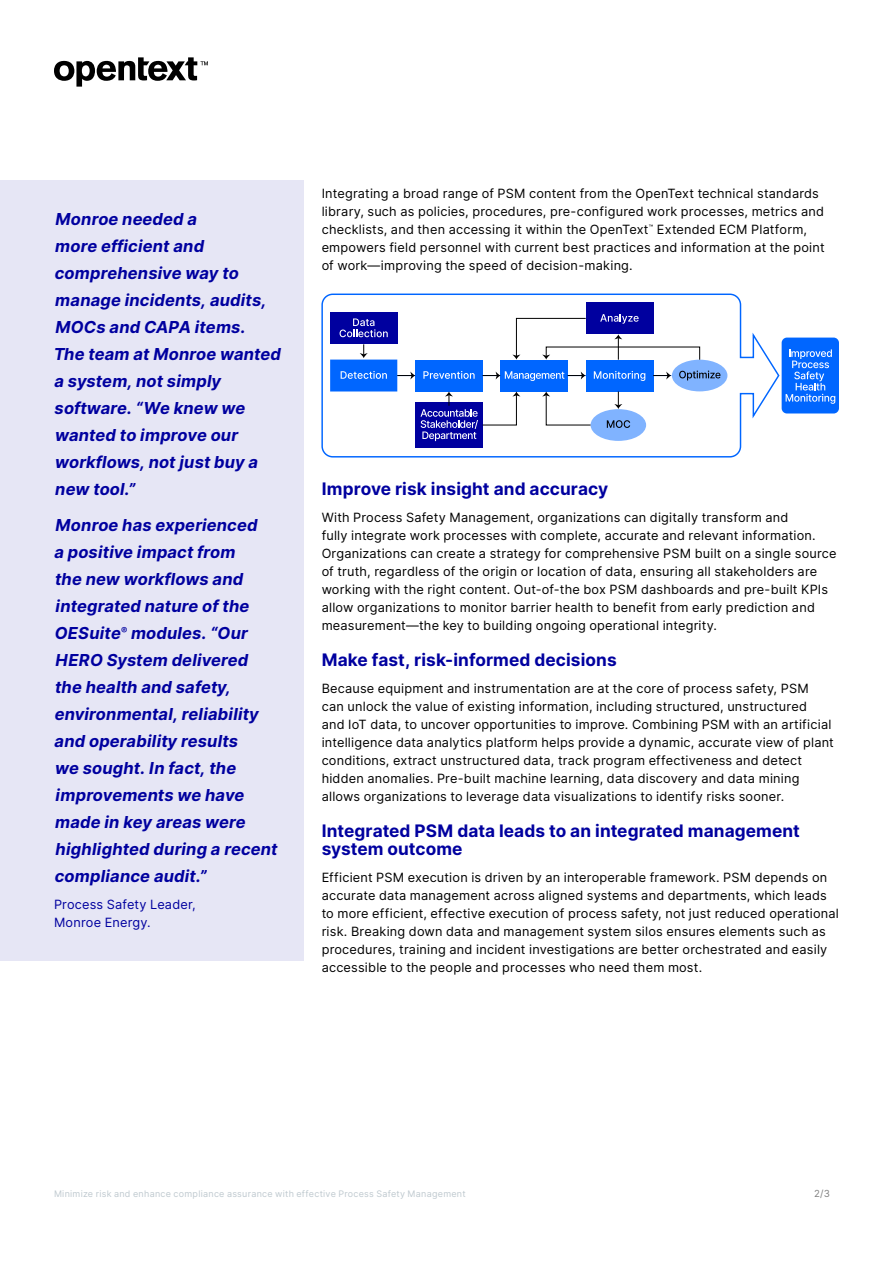
<style>
.page{position:relative;width:893px;height:1263px;background:#fff}
.page>*{position:absolute;margin:0;border:0;box-sizing:border-box;transform-origin:0 0}
.t1{font:700 17.25px/18px "Inter";letter-spacing:.005em;color:#00009f}
.Sidebar_Quote{font:italic 700 16.5px/27px "Inter";letter-spacing:.01em;color:#00009f}
.Body{font:12.75px/18px "Inter";letter-spacing:.015em;color:#000}
.Sidebar_body{font:12.75px/18px "Inter";letter-spacing:.015em;color:#00009f}
.t2{font:9.75px "Inter";color:#808080}
.t3{font:9px "Inter";letter-spacing:.03em;color:#bfc9cf}
</style>
<div class="page">
<svg style="left:54px;top:57px;width:154px;height:30px"></svg>
<div style="left:0;top:180px;width:303px;height:780px;background:#e6e6f5"></div>
<svg style="left:321px;top:293px;width:459px;height:165px"></svg>
<div style="left:330px;top:312px;width:67px;height:32px;background:#00009f"></div>
<div style="left:415px;top:402px;width:68px;height:46px;background:#00009f"></div>
<div style="left:586px;top:302px;width:67px;height:32px;background:#00009f"></div>
<div style="left:672px;top:360px;width:55px;height:31px;background:#80b3ff;border-radius:50%"></div>
<div style="left:782px;top:338px;width:57px;height:75px;background:#06f;border-radius:5px"></div>
<svg style="left:786px;top:349px;width:49px;height:55px"></svg>
<svg style="left:330px;top:314px;width:390px;height:127px"></svg>
<p class="Sidebar_Quote" style="left:54px;top:205px;width:229px">Monroe needed a<br>more efficient and comprehensive way to manage incidents, audits,<br>MOCs and CAPA items.<br>The team at Monroe wanted a system, not simply software. “We knew we wanted to improve our workflows, not just buy a new tool.”</p>
<p class="Sidebar_Quote" style="left:55px;top:511px;width:225px">Monroe has experienced<br>a positive impact from<br>the new workflows and integrated nature of the<br>OESuite<sup>®</sup> modules. “Our<br>HERO System delivered the health and safety, environmental, reliability and operability results<br>we sought. In fact, the improvements we have made in key areas were highlighted during a recent compliance audit.”</p>
<p class="Sidebar_body" style="left:54px;top:895px;width:143px">Process Safety Leader,<br>Monroe Energy.</p>
<p class="Body" style="left:322px;top:184px;width:505px">Integrating a broad range of PSM content from the OpenText technical standards library, such as policies, procedures, pre-configured work processes, metrics and checklists, and then accessing it within the OpenText<sup>™</sup> Extended ECM Platform, empowers field personnel with current best practices and information at the point of work—improving the speed of decision-making.</p>
<h3 class="t1" style="left:322px;top:479px;width:288px">Improve risk insight and accuracy</h3>
<p class="Body" style="left:322px;top:508px;width:516px">With Process Safety Management, organizations can digitally transform and<br>fully integrate work processes with complete, accurate and relevant information.<br>Organizations can create a strategy for comprehensive PSM built on a single source of truth, regardless of the origin or location of data, ensuring all stakeholders are working with the right content. Out-of-the box PSM dashboards and pre-built KPIs allow organizations to monitor barrier health to benefit from early prediction and measurement—the key to building ongoing operational integrity.</p>
<h3 class="t1" style="left:322px;top:650px;width:297px">Make fast, risk-informed decisions</h3>
<p class="Body" style="left:322px;top:679px;width:514px">Because equipment and instrumentation are at the core of process safety, PSM can unlock the value of existing information, including structured, unstructured<br>and IoT data, to uncover opportunities to improve. Combining PSM with an artificial intelligence data analytics platform helps provide a dynamic, accurate view of plant conditions, extract unstructured data, track program effectiveness and detect hidden anomalies. Pre-built machine learning, data discovery and data mining allows organizations to leverage data visualizations to identify risks sooner.</p>
<h3 class="t1" style="left:322px;top:821px;width:480px">Integrated PSM data leads to an integrated management system outcome</h3>
<p class="Body" style="left:322px;top:868px;width:519px">Efficient PSM execution is driven by an interoperable framework. PSM depends on accurate data management across aligned systems and departments, which leads to more efficient, effective execution of process safety, not just reduced operational risk. Breaking down data and management system silos ensures elements such as procedures, training and incident investigations are better orchestrated and easily accessible to the people and processes who need them most.</p>
<p class="t3" style="left:54px;top:1187px;width:413px">Minimize risk and enhance compliance assurance with effective Process Safety Management</p>
<p class="t2" style="left:814px;top:1186px;width:17px">2/3</p>
</div>
